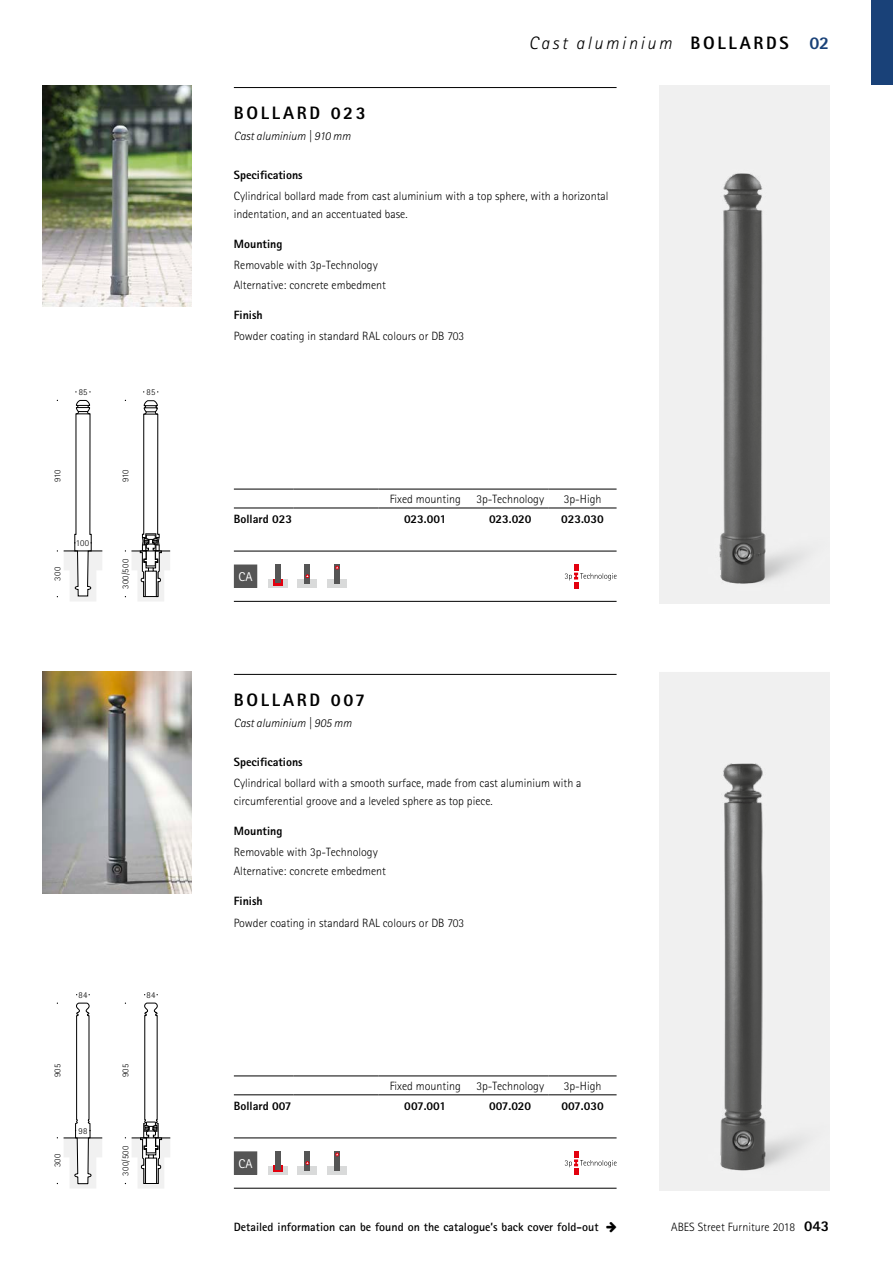
<style>
.page{position:relative;width:893px;height:1263px;background:#fff}
.page>*{position:absolute;margin:0;border:0;box-sizing:border-box;transform-origin:0 0}
.t1{font:italic 300 18px "Rotis Sans Serif Std";letter-spacing:.15em;color:#000}
.t2{font:800 18px "Rotis Sans Serif Std";letter-spacing:.15em;color:#000}
.t3{font:800 18px "Rotis Sans Serif Std";color:#194178}
.t4{font:12.75px "Rotis Sans Serif Std";color:#fff}
.t5{font:300 12px/17.2px "Rotis Sans Serif Std";color:#000}
.t6{font:800 12px "Rotis Sans Serif Std";color:#000}
.t7{font:700 12px "Rotis Sans Serif Std";color:#000}
.t8{font:italic 300 12px "Rotis Sans Serif Std";color:#000}
.t9{font:300 9px "Rotis Sans Serif Std";letter-spacing:.025em;color:#000}
.s1{font-weight:800;font-style:normal}
.s2{font-weight:800;font-size:15px}
</style>
<div class="page">
<div style="left:872px;top:0;width:21px;height:85px;background:#194178"></div>
<img style="left:659px;top:85px;width:170px;height:519px">
<img style="left:659px;top:672px;width:170px;height:519px">
<img style="left:43px;top:672px;width:148px;height:221px">
<img style="left:43px;top:85px;width:148px;height:221px">
<svg style="left:125px;top:400px;width:45px;height:201px"></svg>
<hr style="left:131px;top:551px;width:39px;height:1px;background:#000">
<svg style="left:132px;top:1003px;width:38px;height:185px"></svg>
<hr style="left:132px;top:1138px;width:38px;height:1px;background:#000">
<svg style="left:64px;top:1003px;width:38px;height:185px"></svg>
<svg style="left:64px;top:400px;width:38px;height:201px"></svg>
<hr style="left:234px;top:674px;width:383px;height:1px;background:#000">
<hr style="left:234px;top:1188px;width:383px;height:1px;background:#000">
<hr style="left:234px;top:1137px;width:383px;height:1px;background:#000">
<hr style="left:234px;top:87px;width:383px;height:1px;background:#000">
<hr style="left:234px;top:601px;width:383px;height:1px;background:#000">
<hr style="left:234px;top:551px;width:383px;height:1px;background:#000">
<svg style="left:565px;top:564px;width:52px;height:24px"></svg>
<svg style="left:565px;top:1151px;width:52px;height:24px"></svg>
<svg style="left:268px;top:579px;width:19px;height:9px"></svg>
<svg style="left:273px;top:579px;width:9px;height:6px"></svg>
<div style="left:275px;top:564px;width:5px;height:19px;background:#555"></div>
<div style="left:268px;top:1166px;width:19px;height:9px;background:#d9dada"></div>
<svg style="left:273px;top:1166px;width:9px;height:6px"></svg>
<div style="left:275px;top:1151px;width:5px;height:19px;background:#555"></div>
<div style="left:298px;top:579px;width:19px;height:9px;background:#d9dada"></div>
<div style="left:305px;top:564px;width:5px;height:20px;background:#555"></div>
<svg style="left:305px;top:574px;width:4px;height:4px"></svg>
<div style="left:298px;top:1166px;width:19px;height:9px;background:#d9dada"></div>
<div style="left:305px;top:1151px;width:5px;height:20px;background:#555"></div>
<svg style="left:305px;top:1161px;width:4px;height:4px"></svg>
<div style="left:327px;top:579px;width:20px;height:9px;background:#d9dada"></div>
<div style="left:334px;top:564px;width:6px;height:20px;background:#555"></div>
<svg style="left:335px;top:566px;width:4px;height:4px"></svg>
<div style="left:327px;top:1166px;width:20px;height:9px;background:#d9dada"></div>
<div style="left:334px;top:1151px;width:6px;height:20px;background:#555"></div>
<svg style="left:335px;top:1152px;width:4px;height:4px"></svg>
<hr style="left:234px;top:489px;width:59px;height:1px;background:#000">
<hr style="left:293px;top:489px;width:85px;height:1px;background:#000">
<hr style="left:378px;top:489px;width:94px;height:1px;background:#000">
<hr style="left:472px;top:489px;width:77px;height:1px;background:#000">
<hr style="left:549px;top:489px;width:68px;height:1px;background:#000">
<hr style="left:234px;top:508px;width:59px;height:1px;background:#000">
<hr style="left:293px;top:508px;width:85px;height:1px;background:#000">
<hr style="left:378px;top:508px;width:94px;height:1px;background:#000">
<hr style="left:472px;top:508px;width:77px;height:1px;background:#000">
<hr style="left:549px;top:508px;width:68px;height:1px;background:#000">
<hr style="left:234px;top:1075px;width:59px;height:1px;background:#000">
<hr style="left:293px;top:1075px;width:85px;height:1px;background:#000">
<hr style="left:378px;top:1075px;width:94px;height:1px;background:#000">
<hr style="left:472px;top:1075px;width:77px;height:1px;background:#000">
<hr style="left:549px;top:1075px;width:68px;height:1px;background:#000">
<hr style="left:234px;top:1094px;width:59px;height:1px;background:#000">
<hr style="left:293px;top:1094px;width:85px;height:1px;background:#000">
<hr style="left:378px;top:1094px;width:94px;height:1px;background:#000">
<hr style="left:472px;top:1094px;width:77px;height:1px;background:#000">
<hr style="left:549px;top:1094px;width:68px;height:1px;background:#000">
<svg style="left:234px;top:564px;width:23px;height:24px"></svg>
<svg style="left:234px;top:1151px;width:23px;height:24px"></svg>
<h1 class="t1" style="left:529px;top:32px;width:262px">Cast aluminium <span class="s1">BOLLARDS</span></h1>
<h1 class="t3" style="left:809px;top:31px;width:21px">02</h1>
<h1 class="t2" style="left:234px;top:101px;width:134px">BOLLARD 023</h1>
<p class="t8" style="left:234px;top:129px;width:118px">Cast aluminium | 910 mm</p>
<p class="t6" style="left:234px;top:167px;width:70px">Specifications</p>
<p class="t5" style="left:234px;top:188px;width:376px">Cylindrical bollard made from cast aluminium with a top sphere, with a horizontal indentation, and an accentuated base.</p>
<p class="t6" style="left:234px;top:236px;width:50px">Mounting</p>
<p class="t5" style="left:234px;top:256px;width:154px;line-height:19.4px">Removable with 3p-Technology<br>Alternative: concrete embedment</p>
<p class="t6" style="left:234px;top:307px;width:30px">Finish</p>
<p class="t5" style="left:234px;top:328px;width:232px">Powder coating in standard RAL colours or DB 703</p>
<p class="t9" style="left:79px;top:387px;width:10px">85</p>
<p class="t9" style="left:147px;top:387px;width:10px">85</p>
<p class="t9" style="left:52px;top:482px;width:14px;rotate:-90deg">910</p>
<p class="t9" style="left:120px;top:482px;width:14px;rotate:-90deg">910</p>
<p class="t5" style="left:390px;top:490px;width:73px">Fixed mounting</p>
<p class="t5" style="left:476px;top:490px;width:69px">3p-Technology</p>
<p class="t5" style="left:564px;top:490px;width:39px">3p-High</p>
<p class="t6" style="left:234px;top:511px;width:60px">Bollard 023</p>
<p class="t6" style="left:404px;top:511px;width:44px">023.001</p>
<p class="t6" style="left:489px;top:511px;width:44px">023.020</p>
<p class="t6" style="left:561px;top:511px;width:44px">023.030</p>
<p class="t9" style="left:76px;top:538px;width:15px">100</p>
<p class="t9" style="left:52px;top:581px;width:15px;rotate:-90deg">300</p>
<p class="t9" style="left:120px;top:589px;width:32px;rotate:-90deg">300/500</p>
<p class="t4" style="left:239px;top:569px;width:15px">CA</p>
<h1 class="t2" style="left:234px;top:688px;width:133px">BOLLARD 007</h1>
<p class="t8" style="left:234px;top:716px;width:119px">Cast aluminium | 905 mm</p>
<p class="t6" style="left:234px;top:754px;width:70px">Specifications</p>
<p class="t5" style="left:234px;top:775px;width:349px">Cylindrical bollard with a smooth surface, made from cast aluminium with a circumferential groove and a leveled sphere as top piece.</p>
<p class="t6" style="left:234px;top:823px;width:50px">Mounting</p>
<p class="t5" style="left:234px;top:842px;width:154px;line-height:19.4px">Removable with 3p-Technology<br>Alternative: concrete embedment</p>
<p class="t6" style="left:234px;top:894px;width:30px">Finish</p>
<p class="t5" style="left:234px;top:914px;width:232px">Powder coating in standard RAL colours or DB 703</p>
<p class="t9" style="left:79px;top:989px;width:10px">84</p>
<p class="t9" style="left:146px;top:989px;width:10px">84</p>
<p class="t9" style="left:52px;top:1077px;width:15px;rotate:-90deg">905</p>
<p class="t9" style="left:120px;top:1077px;width:15px;rotate:-90deg">905</p>
<p class="t5" style="left:390px;top:1077px;width:73px">Fixed mounting</p>
<p class="t5" style="left:476px;top:1077px;width:69px">3p-Technology</p>
<p class="t5" style="left:564px;top:1077px;width:39px">3p-High</p>
<p class="t6" style="left:234px;top:1098px;width:59px">Bollard 007</p>
<p class="t6" style="left:404px;top:1098px;width:43px">007.001</p>
<p class="t6" style="left:489px;top:1098px;width:44px">007.020</p>
<p class="t6" style="left:561px;top:1098px;width:44px">007.030</p>
<p class="t9" style="left:78px;top:1125px;width:10px">98</p>
<p class="t9" style="left:52px;top:1167px;width:15px;rotate:-90deg">300</p>
<p class="t9" style="left:120px;top:1176px;width:32px;rotate:-90deg">300/500</p>
<p class="t4" style="left:239px;top:1156px;width:15px">CA</p>
<p class="t7" style="left:234px;top:1219px;width:366px">Detailed information can be found on the catalogue’s back cover fold-out</p>
<p class="t5" style="left:671px;top:1218px;width:159px">ABES Street Furniture 2018 <span class="s2">043</span></p>
</div>
